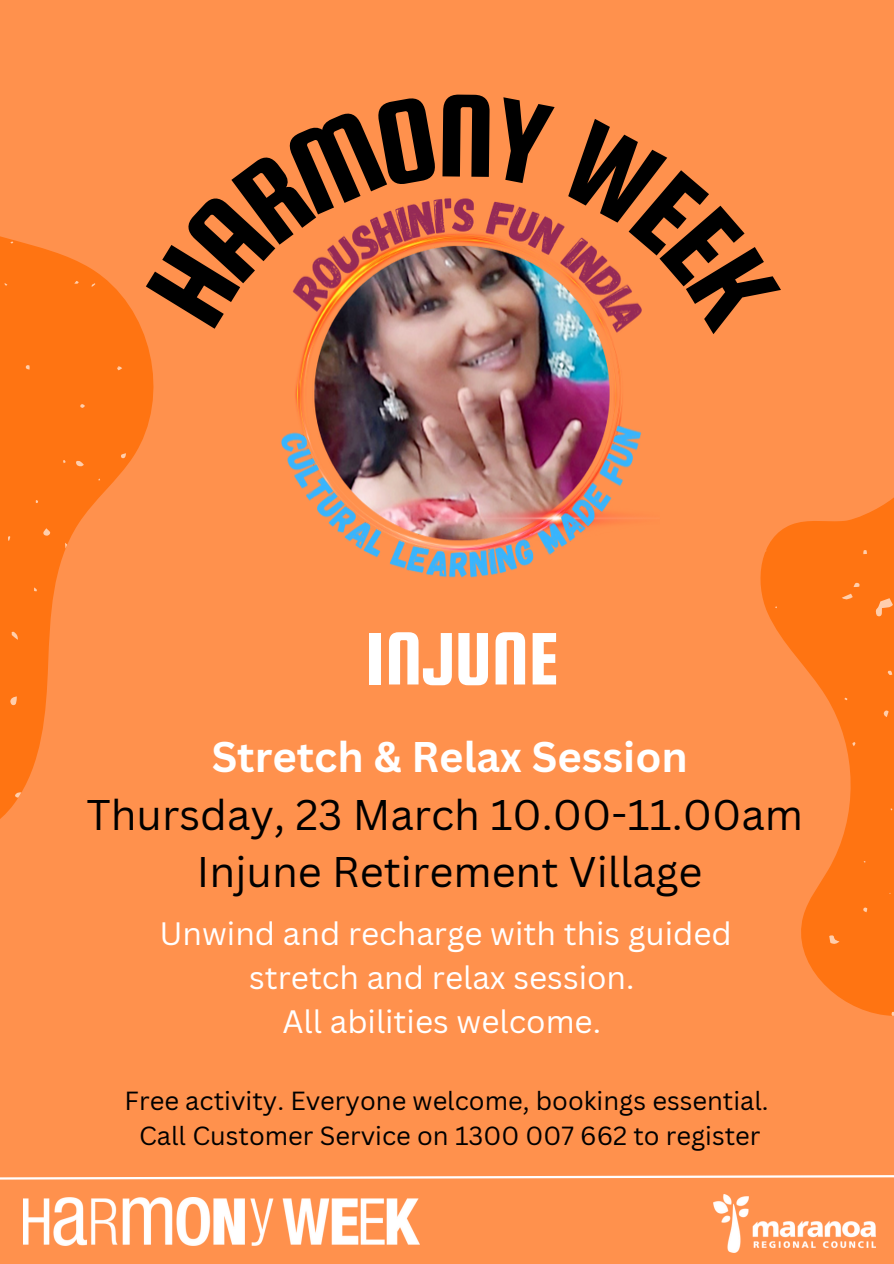
<style>
.page{position:relative;width:894px;height:1264px;background:#fff}
.page>*{position:absolute;margin:0;border:0;box-sizing:border-box;transform-origin:0 0}
.t1{font:79.5px "Squada One";color:#fff}
.t2{font:41.7px/57.4px "Canva Sans";color:#000;text-align:center}
.t3{font:700 41.7px "Canva Sans";color:#fff}
.t4{font:31.5px/44px "Canva Sans";color:#fff;text-align:center}
.t5{font:25.5px/35px "Canva Sans";color:#000;text-align:center}
</style>
<div class="page">
<div style="left:0;top:0;width:893px;height:1263px;background:#ff914d"></div>
<svg style="left:760px;top:498px;width:133px;height:518px;fill:#ff7412"></svg>
<svg style="left:890px;top:1010px;width:3px;height:6px"></svg>
<svg style="left:862px;top:906px;width:6px;height:7px"></svg>
<svg style="left:843px;top:697px;width:4px;height:4px"></svg>
<svg style="left:852px;top:742px;width:3px;height:4px"></svg>
<svg style="left:871px;top:596px;width:22px;height:22px"></svg>
<svg style="left:861px;top:549px;width:7px;height:6px"></svg>
<svg style="left:881px;top:709px;width:9px;height:8px"></svg>
<svg style="left:841px;top:581px;width:19px;height:21px"></svg>
<svg style="left:886px;top:669px;width:6px;height:7px"></svg>
<svg style="left:826px;top:932px;width:13px;height:14px"></svg>
<svg style="left:0;top:236px;width:154px;height:583px;fill:#ff7412"></svg>
<svg style="left:15px;top:792px;width:7px;height:5px"></svg>
<svg style="left:74px;top:281px;width:5px;height:3px"></svg>
<svg style="left:12px;top:631px;width:6px;height:9px"></svg>
<svg style="left:80px;top:404px;width:5px;height:4px"></svg>
<svg style="left:43px;top:528px;width:8px;height:8px"></svg>
<svg style="left:117px;top:366px;width:5px;height:4px"></svg>
<svg style="left:10px;top:696px;width:7px;height:10px"></svg>
<svg style="left:75px;top:460px;width:9px;height:7px"></svg>
<svg style="left:121px;top:453px;width:5px;height:6px"></svg>
<svg style="left:25px;top:365px;width:5px;height:5px"></svg>
<svg style="left:91px;top:283px;width:4px;height:4px"></svg>
<svg style="left:65px;top:542px;width:2px;height:6px"></svg>
<svg style="left:8px;top:536px;width:3px;height:4px"></svg>
<svg style="left:34px;top:587px;width:3px;height:4px"></svg>
<svg style="left:0;top:1175px;width:893px;height:5px"></svg>
<img style="left:713px;top:1194px;width:161px;height:58px">
<img style="left:24px;top:1197px;width:395px;height:48px">
<img style="left:281px;top:334px;width:360px;height:244px">
<img style="left:145px;top:198px;width:497px;height:136px">
<h1 class="t1" style="left:365px;top:616px;width:194px">INJUNE</h1>
<h2 class="t3" style="left:212px;top:727px;width:477px">Stretch &amp; Relax Session</h2>
<h2 class="t2" style="left:86px;top:784px;width:718px">Thursday, 23 March 10.00-11.00am<br>Injune Retirement Village</h2>
<p class="t4" style="left:159px;top:911px;width:574px">Unwind and recharge with this guided stretch and relax session.<br>All abilities welcome.</p>
<p class="t5" style="left:125px;top:1082px;width:645px">Free activity. Everyone welcome, bookings essential.<br>Call Customer Service on 1300 007 662 to register</p>
</div>
